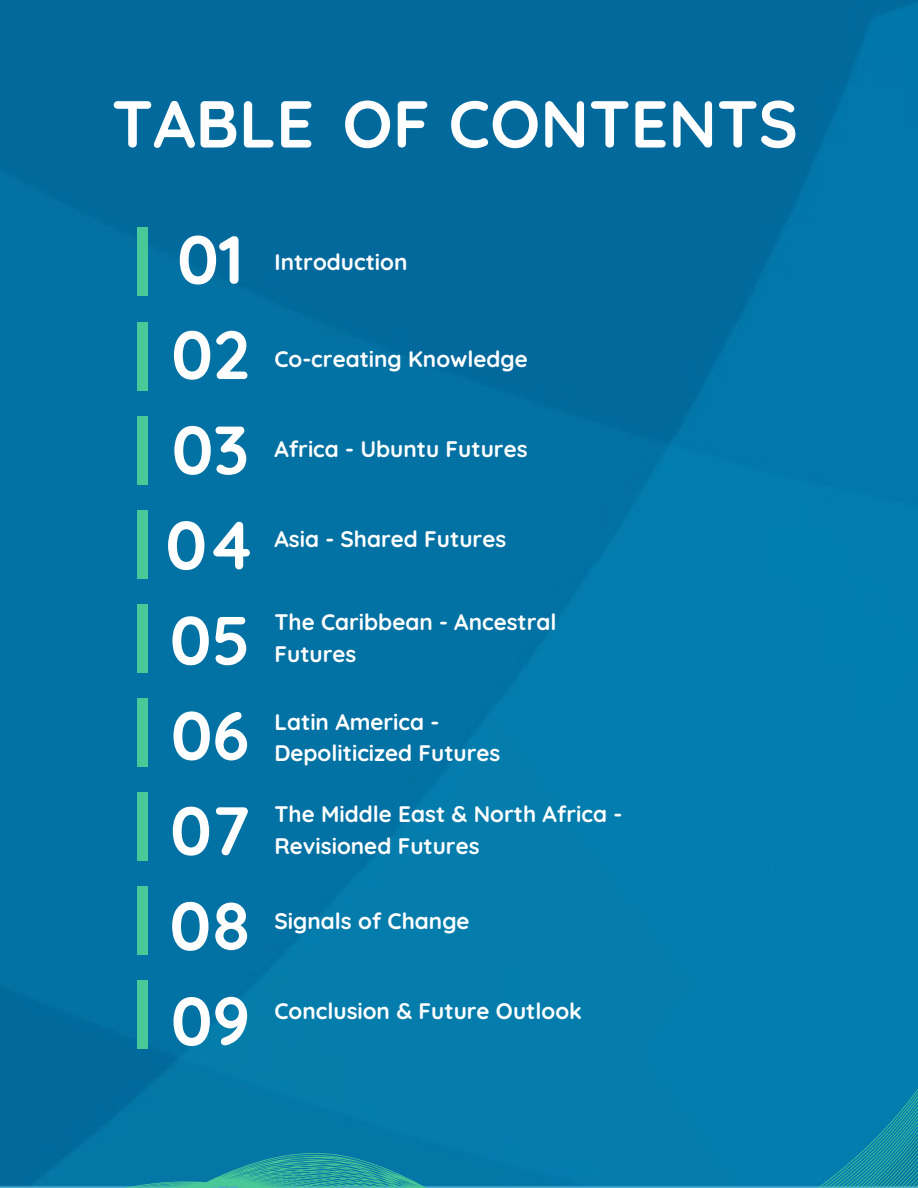
<style>
.page{position:relative;width:918px;height:1188px;background:#fff}
.page>*{position:absolute;margin:0;border:0;box-sizing:border-box;transform-origin:0 0}
.t1{font:700 68.1px "Quicksand";color:#fff}
.t2{font:700 66.3px "Quicksand";color:#fff}
.t3{font:700 22.5px/31.5px "Quicksand";color:#fff}
</style>
<div class="page">
<img style="left:0;top:0;width:918px;height:1188px">
<div style="left:137px;top:227px;width:11px;height:69px;background:#49c898"></div>
<div style="left:137px;top:322px;width:11px;height:69px;background:#49c898"></div>
<div style="left:137px;top:416px;width:11px;height:69px;background:#49c898"></div>
<div style="left:137px;top:510px;width:11px;height:69px;background:#49c898"></div>
<div style="left:137px;top:604px;width:11px;height:69px;background:#49c898"></div>
<div style="left:137px;top:698px;width:11px;height:69px;background:#49c898"></div>
<div style="left:137px;top:792px;width:11px;height:69px;background:#49c898"></div>
<div style="left:137px;top:886px;width:11px;height:69px;background:#49c898"></div>
<svg style="left:15px;top:1089px;width:903px;height:99px;background:#077da8"></svg>
<div style="left:137px;top:980px;width:11px;height:69px;background:#49c898"></div>
<h1 class="t2" style="left:112px;top:81px;width:688px">TABLE OF CONTENTS</h1>
<p class="t1" style="left:177px;top:216px;width:68px">01</p>
<p class="t1" style="left:171px;top:311px;width:80px">02</p>
<p class="t1" style="left:172px;top:406px;width:79px">03</p>
<p class="t1" style="left:165px;top:501px;width:91px">04</p>
<p class="t1" style="left:170px;top:596px;width:83px">05</p>
<p class="t1" style="left:171px;top:692px;width:81px">06</p>
<p class="t3" style="left:274px;top:246px;width:134px">Introduction</p>
<p class="t3" style="left:274px;top:343px;width:255px">Co-creating Knowledge</p>
<p class="t3" style="left:274px;top:433px;width:255px">Africa - Ubuntu Futures</p>
<p class="t3" style="left:274px;top:523px;width:233px">Asia - Shared Futures</p>
<p class="t3" style="left:274px;top:606px;width:284px">The Caribbean - Ancestral<br>Futures</p>
<p class="t3" style="left:274px;top:706px;width:227px">Latin America -<br>Depoliticized Futures</p>
<p class="t1" style="left:170px;top:787px;width:82px">07</p>
<p class="t3" style="left:274px;top:798px;width:349px">The Middle East &amp; North Africa -<br>Revisioned Futures</p>
<p class="t1" style="left:169px;top:882px;width:83px">08</p>
<p class="t3" style="left:274px;top:904px;width:197px">Signals of Change</p>
<p class="t1" style="left:171px;top:977px;width:81px">09</p>
<p class="t3" style="left:274px;top:994px;width:309px">Conclusion &amp; Future Outlook</p>
</div>
